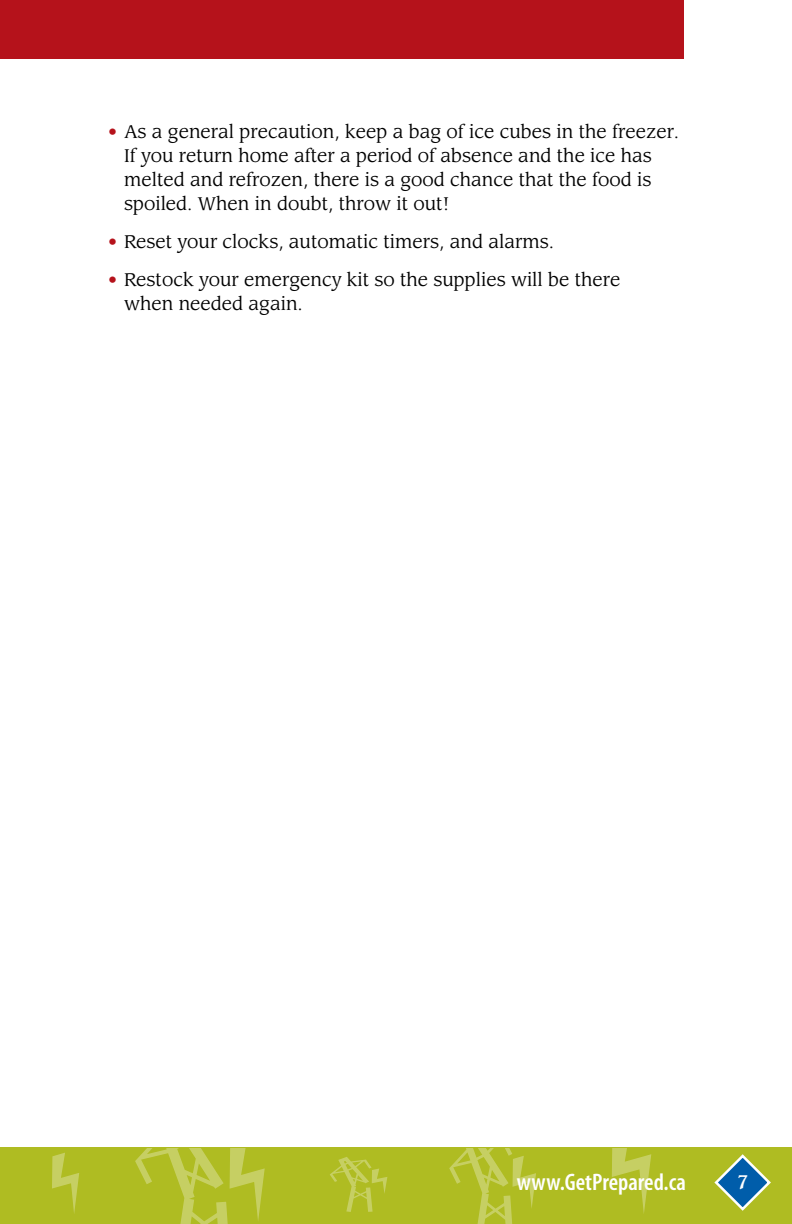
<style>
.page{position:relative;width:792px;height:1224px;background:#fff}
.page>*{position:absolute;margin:0;border:0;box-sizing:border-box;transform-origin:0 0}
.t1{font:600 condensed 24px "Myriad Pro";color:#fff}
.t2{font:18px/24px "Leawood";color:#000}
.t3{font:500 18px "Leawood Std";color:#fff}
.s1{font-weight:700;color:#b5121b}
</style>
<div class="page">
<div style="left:0;top:1148px;width:792px;height:76px;background:#afbc22"></div>
<div style="left:0;top:0;width:684px;height:59px;background:#b5121b"></div>
<svg style="left:714px;top:1154px;width:57px;height:57px"></svg>
<svg style="left:612px;top:1148px;width:39px;height:66px"></svg>
<svg style="left:135px;top:1148px;width:130px;height:76px"></svg>
<svg style="left:449px;top:1148px;width:87px;height:76px"></svg>
<svg style="left:330px;top:1157px;width:57px;height:55px"></svg>
<svg style="left:52px;top:1153px;width:27px;height:61px"></svg>
<p class="t2" style="left:124px;top:120px;width:557px;text-indent:-16px"><span class="s1">•</span> As a general precaution, keep a bag of ice cubes in the freezer.<br>If you return home after a period of absence and the ice has melted and refrozen, there is a good chance that the food is spoiled. When in doubt, throw it out!</p>
<p class="t2" style="left:108px;top:230px;width:448px"><span class="s1">•</span> Reset your clocks, automatic timers, and alarms.</p>
<p class="t2" style="left:124px;top:268px;width:498px;text-indent:-16px"><span class="s1">•</span> Restock your emergency kit so the supplies will be there when needed again.</p>
<h1 class="t1" style="left:517px;top:1167px;width:171px">www.GetPrepared.ca</h1>
<p class="t3" style="left:737px;top:1170px;width:14px">7</p>
</div>
